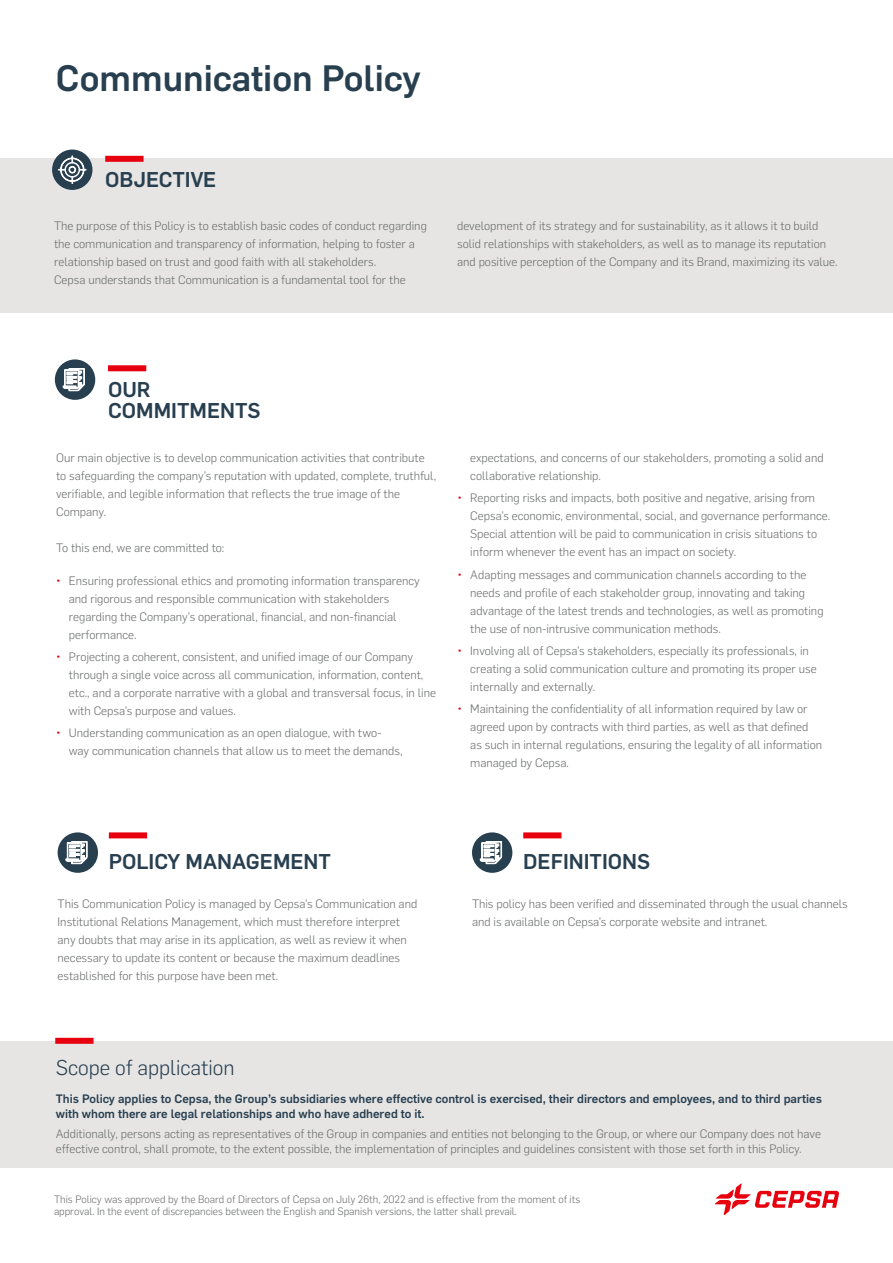
<style>
.page{position:relative;width:893px;height:1263px;background:#fff}
.page>*{position:absolute;margin:0;border:0;box-sizing:border-box;transform-origin:0 0}
.t1{font:500 36px "Flama";color:#283f50}
.t2{font:500 21px/21px "Flama";color:#283f50}
.t3{font:300 21px "Flama";color:#283f50}
.t4{font:300 12px/18px "Flama";color:#6a6e6b}
.t5{font:500 12px/15px "Flama";color:#283f50}
.t6{font:300 10.5px/12px "Flama";color:#6a6e6b}
.s1{color:#e7000e}
</style>
<div class="page">
<div style="left:0;top:158px;width:893px;height:155px;background:#e6e5e4"></div>
<div style="left:52px;top:150px;width:40px;height:40px;background:#283f50;border-radius:50%"></div>
<svg style="left:57px;top:155px;width:30px;height:30px"></svg>
<div style="left:64px;top:162px;width:16px;height:16px;border:2px solid #fff;border-radius:50%"></div>
<div style="left:105px;top:156px;width:39px;height:6px;background:#e7000e"></div>
<div style="left:523px;top:832px;width:38px;height:6px;background:#e7000e"></div>
<div style="left:109px;top:832px;width:38px;height:6px;background:#e7000e"></div>
<div style="left:108px;top:365px;width:38px;height:6px;background:#e7000e"></div>
<div style="left:55px;top:359px;width:40px;height:41px;background:#283f50;border-radius:50%"></div>
<svg style="left:63px;top:368px;width:22px;height:23px"></svg>
<div style="left:472px;top:832px;width:40px;height:41px;background:#283f50;border-radius:50%"></div>
<svg style="left:480px;top:841px;width:22px;height:23px"></svg>
<div style="left:58px;top:832px;width:40px;height:41px;background:#283f50;border-radius:50%"></div>
<svg style="left:65px;top:841px;width:23px;height:23px"></svg>
<div style="left:0;top:1041px;width:893px;height:126px;background:#e6e5e4"></div>
<svg style="left:714px;top:1183px;width:125px;height:32px"></svg>
<div style="left:55px;top:1038px;width:39px;height:6px;background:#e7000e"></div>
<h1 class="t1" style="left:56px;top:52px;width:366px">Communication Policy</h1>
<h2 class="t2" style="left:105px;top:167px;width:113px">OBJECTIVE</h2>
<p class="t4" style="left:54px;top:216px;width:374px">The purpose of this Policy is to establish basic codes of conduct regarding the communication and transparency of information, helping to foster a relationship based on trust and good faith with all stakeholders.<br>Cepsa understands that Communication is a fundamental tool for the</p>
<p class="t4" style="left:457px;top:216px;width:382px">development of its strategy and for sustainability, as it allows it to build solid relationships with stakeholders, as well as to manage its reputation and positive perception of the Company and its Brand, maximizing its value.</p>
<h2 class="t2" style="left:108px;top:378px;width:154px">OUR<br>COMMITMENTS</h2>
<p class="t4" style="left:56px;top:448px;width:382px">Our main objective is to develop communication activities that contribute to safeguarding the company’s reputation with updated, complete, truthful, verifiable, and legible information that reflects the true image of the Company.</p>
<p class="t4" style="left:56px;top:538px;width:170px">To this end, we are committed to:</p>
<p class="t4" style="left:69px;top:571px;width:352px;text-indent:-13px"><span class="s1">•</span> Ensuring professional ethics and promoting information transparency and rigorous and responsible communication with stakeholders regarding the Company’s operational, financial, and non-financial performance.</p>
<p class="t4" style="left:69px;top:647px;width:369px;text-indent:-13px"><span class="s1">•</span> Projecting a coherent, consistent, and unified image of our Company through a single voice across all communication, information, content, etc., and a corporate narrative with a global and transversal focus, in line with Cepsa’s purpose and values.</p>
<p class="t4" style="left:69px;top:723px;width:335px;text-indent:-13px"><span class="s1">•</span> Understanding communication as an open dialogue, with two&shy;way communication channels that allow us to meet the demands,</p>
<p class="t4" style="left:470px;top:448px;width:355px">expectations, and concerns of our stakeholders, promoting a solid and collaborative relationship.</p>
<p class="t4" style="left:470px;top:488px;width:361px;text-indent:-13px"><span class="s1">•</span> Reporting risks and impacts, both positive and negative, arising from Cepsa’s economic, environmental, social, and governance performance.<br>Special attention will be paid to communication in crisis situations to inform whenever the event has an impact on society.</p>
<p class="t4" style="left:470px;top:565px;width:355px;text-indent:-13px"><span class="s1">•</span> Adapting messages and communication channels according to the needs and profile of each stakeholder group, innovating and taking advantage of the latest trends and technologies, as well as promoting the use of non-intrusive communication methods.</p>
<p class="t4" style="left:470px;top:641px;width:348px;text-indent:-13px"><span class="s1">•</span> Involving all of Cepsa’s stakeholders, especially its professionals, in creating a solid communication culture and promoting its proper use internally and externally.</p>
<p class="t4" style="left:470px;top:699px;width:353px;text-indent:-13px"><span class="s1">•</span> Maintaining the confidentiality of all information required by law or agreed upon by contracts with third parties, as well as that defined as such in internal regulations, ensuring the legality of all information managed by Cepsa.</p>
<h2 class="t2" style="left:109px;top:850px;width:224px">POLICY MANAGEMENT</h2>
<h2 class="t2" style="left:523px;top:850px;width:129px">DEFINITIONS</h2>
<p class="t4" style="left:472px;top:894px;width:377px">This policy has been verified and disseminated through the usual channels and is available on Cepsa’s corporate website and intranet.</p>
<p class="t4" style="left:58px;top:894px;width:361px">This Communication Policy is managed by Cepsa’s Communication and Institutional Relations Management, which must therefore interpret any doubts that may arise in its application, as well as review it when necessary to update its content or because the maximum deadlines established for this purpose have been met.</p>
<h2 class="t3" style="left:56px;top:1054px;width:180px">Scope of application</h2>
<p class="t5" style="left:56px;top:1091px;width:768px">This Policy applies to Cepsa, the Group’s subsidiaries where effective control is exercised, their directors and employees, and to third parties with whom there are legal relationships and who have adhered to it.</p>
<p class="t4" style="left:56px;top:1125px;width:767px;line-height:15px">Additionally, persons acting as representatives of the Group in companies and entities not belonging to the Group, or where our Company does not have effective control, shall promote, to the extent possible, the implementation of principles and guidelines consistent with those set forth in this Policy.</p>
<p class="t6" style="left:54px;top:1193px;width:528px">This Policy was approved by the Board of Directors of Cepsa on July 26th, 2022 and is effective from the moment of its approval. In the event of discrepancies between the English and Spanish versions, the latter shall prevail.</p>
</div>
